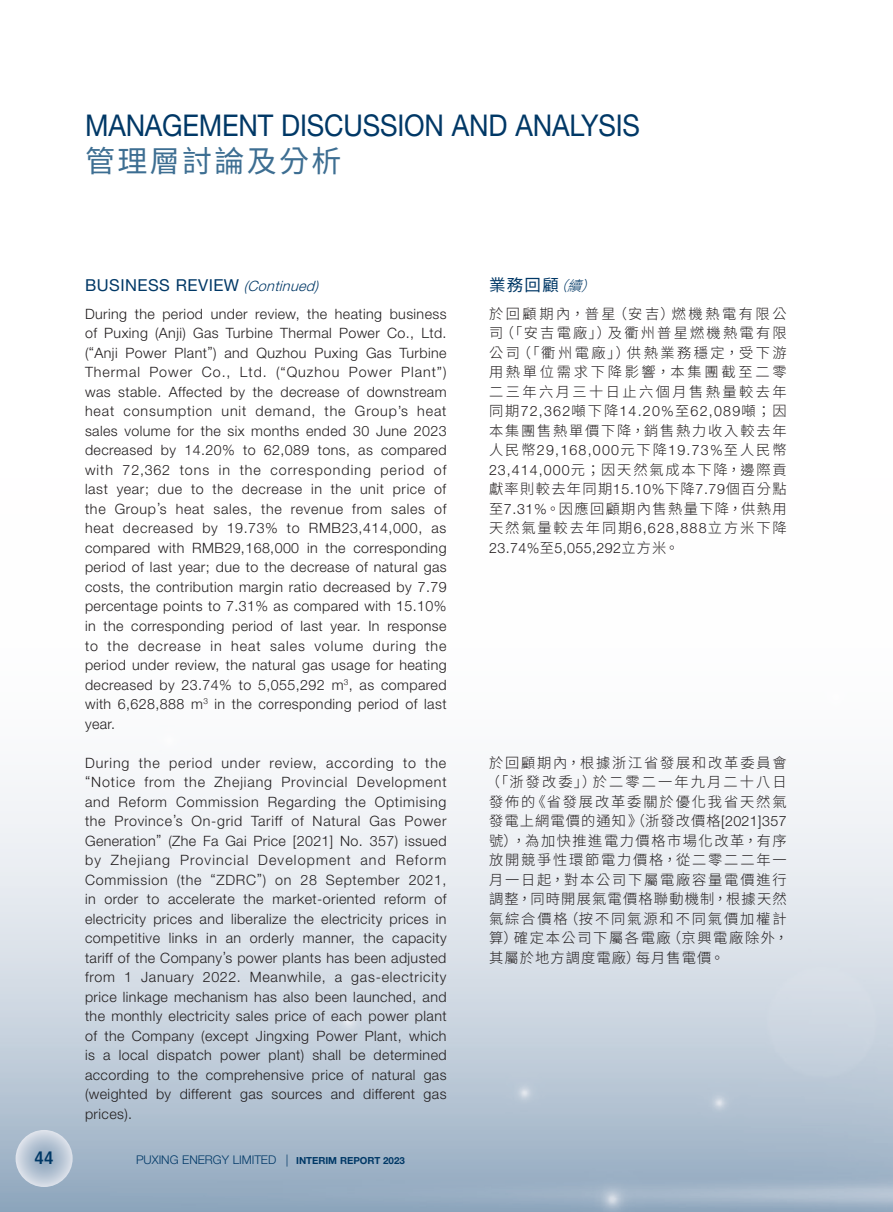
<style>
.page{position:relative;width:893px;height:1212px;background:#fff}
.page>*{position:absolute;margin:0;border:0;box-sizing:border-box;transform-origin:0 0}
.t1{font:30px "Helvetica Neue LT Std";letter-spacing:-.005em;color:#003866;scale:.9 1}
.t2{font:30px "Source Han Sans TC";letter-spacing:.08em;color:#3d6e92}
.t3{font:700 condensed 18px "Frutiger LT Std";color:#003866}
.Heading_1{font:16.5px "Helvetica Neue LT Std";letter-spacing:.03em;color:#003866}
.C_Heading_1{font:16.5px "Source Han Sans TC";color:#003866}
.Body_Text{font:300 14.25px/19.5px "Helvetica Neue LT Std";letter-spacing:.03em;color:#231f20;text-align:justify}
.C_Body_Text{font:300 14.25px/19.5px "Source Han Sans TC";letter-spacing:.125em;color:#231f20;text-align:justify}
.t4{font:300 12px "Helvetica Neue LT Std";color:#003866}
.s1{font-weight:300;font-style:italic;font-size:14.25px}
.s2{font-weight:700;font-size:9.75px}
.s3{font-family:"Helvetica Neue LT Std"}
</style>
<div class="page">
<svg style="left:16px;top:1130px;width:57px;height:57px;background:#bdc9d7"></svg>
<h1 class="t1" style="left:85px;top:107px;width:618px">MANAGEMENT DISCUSSION AND ANALYSIS</h1>
<h1 class="t2" style="left:85px;top:144px;width:258px">管理層討論及分析</h1>
<p class="Heading_1" style="left:85px;top:275px;width:235px">BUSINESS REVIEW <span class="s1">(Continued)</span></p>
<p class="Body_Text" style="left:85px;top:304px;width:363px">During the period under review, the heating business of Puxing (Anji) Gas Turbine Thermal Power Co., Ltd. (“Anji Power Plant”) and Quzhou Puxing Gas Turbine Thermal Power Co., Ltd. (“Quzhou Power Plant”) was stable. Affected by the decrease of downstream heat consumption unit demand, the Group’s heat sales volume for the six months ended 30 June 2023 decreased by 14.20% to 62,089 tons, as compared with 72,362 tons in the corresponding period of last year; due to the decrease in the unit price of the Group’s heat sales, the revenue from sales of heat decreased by 19.73% to RMB23,414,000, as compared with RMB29,168,000 in the corresponding period of last year; due to the decrease of natural gas costs, the contribution margin ratio decreased by 7.79 percentage points to 7.31% as compared with 15.10% in the corresponding period of last year. In response to the decrease in heat sales volume during the period under review, the natural gas usage for heating decreased by 23.74% to 5,055,292 m<sup>3</sup>, as compared with 6,628,888 m<sup>3</sup> in the corresponding period of last year.</p>
<p class="Body_Text" style="left:85px;top:752px;width:363px">During the period under review, according to the “Notice from the Zhejiang Provincial Development and Reform Commission Regarding the Optimising the Province’s On-grid Tariff of Natural Gas Power Generation” (Zhe Fa Gai Price [2021] No. 357) issued by Zhejiang Provincial Development and Reform Commission (the “ZDRC”) on 28 September 2021, in order to accelerate the market-oriented reform of electricity prices and liberalize the electricity prices in competitive links in an orderly manner, the capacity tariff of the Company’s power plants has been adjusted from 1 January 2022. Meanwhile, a gas-electricity price linkage mechanism has also been launched, and the monthly electricity sales price of each power plant of the Company (except Jingxing Power Plant, which is a local dispatch power plant) shall be determined according to the comprehensive price of natural gas (weighted by different gas sources and different gas prices).</p>
<p class="t3" style="left:35px;top:1147px;width:21px">44</p>
<p class="t4" style="left:136px;top:1153px;width:270px">PUXING ENERGY LIMITED | <span class="s2">INTERIM REPORT 2023</span></p>
<p class="C_Heading_1" style="left:489px;top:276px;width:119px">業務回顧<span class="s1">（續）</span></p>
<p class="C_Body_Text" style="left:489px;top:304px;width:299px">於回顧期內，普星（安吉）燃機熱電有限公司（「安吉電廠」）及衢州普星燃機熱電有限公司（「衢州電廠」）供熱業務穩定，受下游用熱單位需求下降影響，本集團截至二零二三年六月三十日止六個月售熱量較去年同期<span class="s3">72,362</span>噸下降<span class="s3">14.20%</span>至<span class="s3">62,089</span>噸；因本集團售熱單價下降，銷售熱力收入較去年人民幣<span class="s3">29,168,000</span>元下降<span class="s3">19.73%</span>至人民幣<span class="s3">23,414,000</span>元；因天然氣成本下降，邊際貢獻率則較去年同期<span class="s3">15.10%</span>下降<span class="s3">7.79</span>個百分點至<span class="s3">7.31%</span>。因應回顧期內售熱量下降，供熱用天然氣量較去年同期<span class="s3">6,628,888</span>立方米下降<span class="s3">23.74%</span>至<span class="s3">5,055,292</span>立方米。</p>
<p class="C_Body_Text" style="left:486px;top:753px;width:304px;text-align:left">於回顧期內，根據浙江省發展和改革委員會（「浙發改委」）於二零二一年九月二十八日發佈的《省發展改革委關於優化我省天然氣發電上網電價的通知》（浙發改價格<span class="s3">[2021]357</span>號），為加快推進電力價格市場化改革，有序放開競爭性環節電力價格，從二零二二年一月一日起，對本公司下屬電廠容量電價進行調整，同時開展氣電價格聯動機制，根據天然氣綜合價格（按不同氣源和不同氣價加權計算）確定本公司下屬各電廠（京興電廠除外，其屬於地方調度電廠）每月售電價。</p>
</div>
